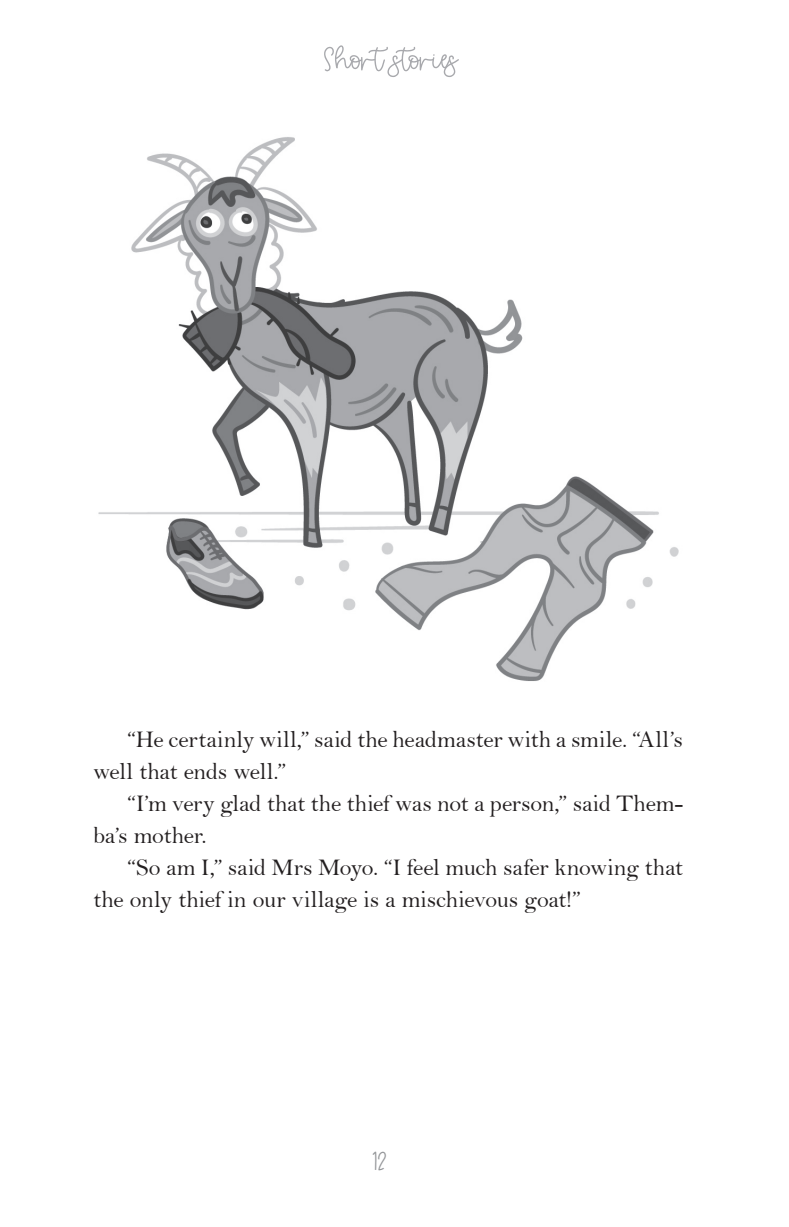
<style>
.page{position:relative;width:789px;height:1227px;background:#fff}
.page>*{position:absolute;margin:0;border:0;box-sizing:border-box;transform-origin:0 0}
.t1{font:59.4px "Hello Darling Script";color:#a8a9ad}
.t2{font:40px "Gin&Tonic Sans";color:#939598}
.t3{font:24px/32px "Bell";letter-spacing:-.01em;color:#231f20}
</style>
<div class="page">
<img style="left:98px;top:137px;width:581px;height:544px">
<h1 class="t1" style="left:323px;top:29px;width:137px">Short stories</h1>
<p class="t3" style="left:93px;top:723px;width:591px;text-indent:34px">“He certainly will,” said the headmaster with a smile. “All’s well that ends well.”</p>
<p class="t3" style="left:93px;top:787px;width:591px;text-indent:34px">“I’m very glad that the thief was not a person,” said Them&shy;ba’s mother.</p>
<p class="t3" style="left:93px;top:851px;width:591px;text-indent:34px">“So am I,” said Mrs Moyo. “I feel much safer knowing that the only thief in our village is a mischievous goat!”</p>
<h2 class="t2" style="left:372px;top:1142px;width:16px">12</h2>
</div>
